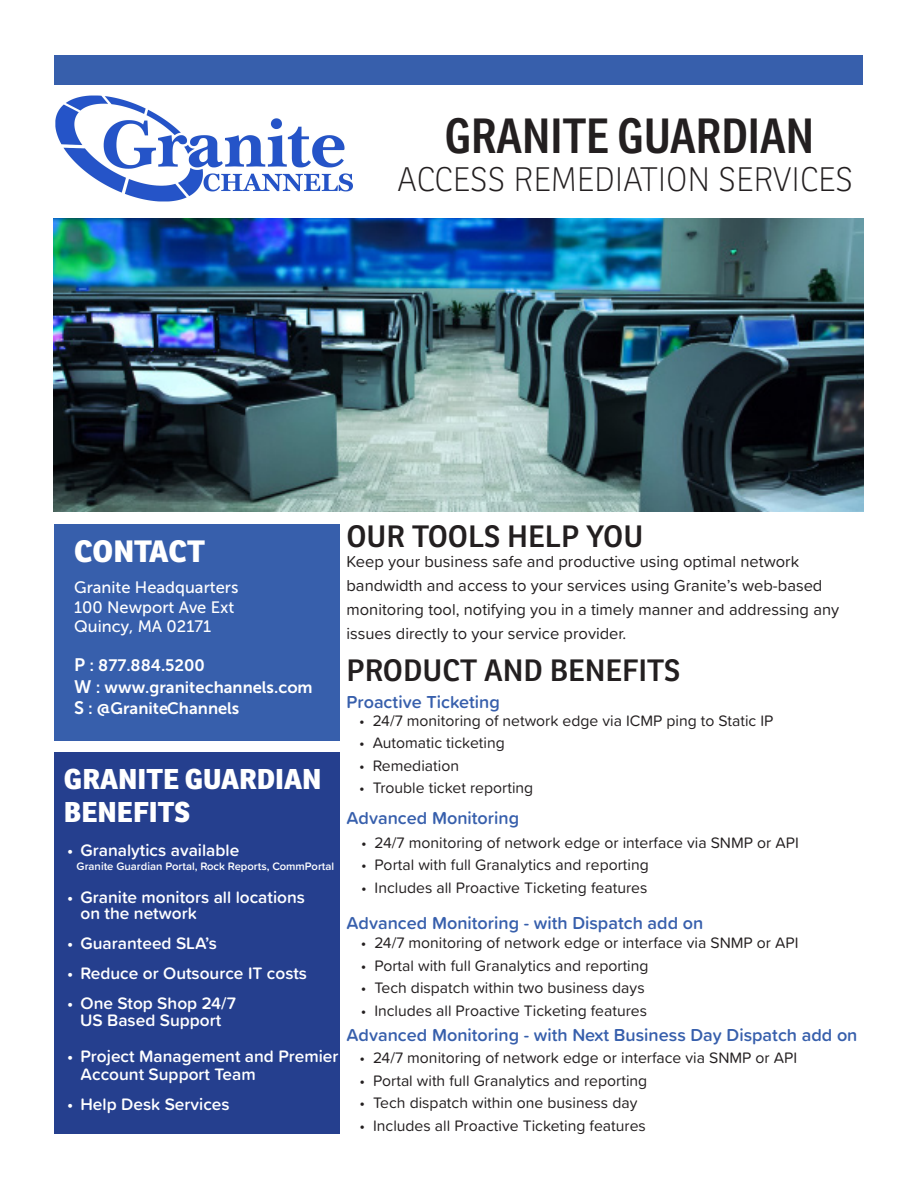
<style>
.page{position:relative;width:918px;height:1188px;background:#fff}
.page>*{position:absolute;margin:0;border:0;box-sizing:border-box;transform-origin:0 0}
.t1{font:600 48px "Ronnia Cond";color:#231f20}
.t2{font:100 33px "Ronnia";color:#231f20}
.t3{font:600 30px "Ronnia";color:#231f20}
.t4{font:800 30px "Ronnia";color:#fff}
.t5{font:800 27.9px "Ronnia";color:#fff}
.t6{font:600 18px "Proxima Soft";color:#375fac}
.t7{font:600 17.25px/16.5px "Proxima Soft";color:#fff}
.t8{font:16.5px/24px "Proxima Soft";color:#231f20}
.t9{font:16.5px/21.6px "Museo Sans 700";color:#fff}
.t10{font:16.5px/19.5px "Museo Sans 500";color:#fff}
.t11{font:15.75px "Proxima Soft";color:#231f20}
.t12{font:600 11.25px "Proxima Soft";color:#fff}
.s1{font-size:18px}
</style>
<div class="page">
<div style="left:55px;top:55px;width:808px;height:30px;background:#375fac"></div>
<img style="left:53px;top:218px;width:810px;height:294px">
<div style="left:55px;top:525px;width:285px;height:216px;background:#375fac"></div>
<div style="left:54px;top:753px;width:286px;height:381px;background:#253f8e"></div>
<img style="left:55px;top:95px;width:298px;height:107px">
<p class="t1" style="left:445px;top:107px;width:371px">GRANITE GUARDIAN</p>
<p class="t2" style="left:397px;top:160px;width:457px">ACCESS REMEDIATION SERVICES</p>
<p class="t4" style="left:74px;top:532px;width:132px">CONTACT</p>
<p class="t10" style="left:74px;top:578px;width:166px">Granite Headquarters<br>100 Newport Ave Ext<br>Quincy, MA 02171</p>
<p class="t9" style="left:74px;top:654px;width:240px"><span class="s1">P</span> : 877.884.5200<br><span class="s1">W</span> : www.granitechannels.com<br><span class="s1">S</span> : @GraniteChannels</p>
<p class="t5" style="left:64px;top:760px;width:259px">GRANITE GUARDIAN</p>
<p class="t5" style="left:64px;top:794px;width:128px">BENEFITS</p>
<p class="t7" style="left:67px;top:841px;width:174px">• Granalytics available</p>
<p class="t12" style="left:77px;top:857px;width:259px">Granite Guardian Portal, Rock Reports, CommPortal</p>
<p class="t7" style="left:81px;top:888px;width:226px;text-indent:-14px">• Granite monitors all locations on the network</p>
<p class="t7" style="left:67px;top:934px;width:152px">• Guaranteed SLA’s</p>
<p class="t7" style="left:67px;top:964px;width:242px">• Reduce or Outsource IT costs</p>
<p class="t7" style="left:67px;top:994px;width:170px">• One Stop Shop 24/7</p>
<p class="t7" style="left:80px;top:1011px;width:143px">US Based Support</p>
<p class="t7" style="left:81px;top:1046px;width:260px;line-height:18px;text-indent:-14px">• Project Management and Premier<br>Account Support Team</p>
<p class="t7" style="left:67px;top:1095px;width:164px">• Help Desk Services</p>
<p class="t3" style="left:346px;top:518px;width:298px">OUR TOOLS HELP YOU</p>
<p class="t8" style="left:346px;top:548px;width:494px">Keep your business safe and productive using optimal network bandwidth and access to your services using Granite’s web-based monitoring tool, notifying you in a timely manner and addressing any issues directly to your service provider.</p>
<p class="t3" style="left:346px;top:652px;width:336px">PRODUCT AND BENEFITS</p>
<p class="t6" style="left:346px;top:688px;width:155px">Proactive Ticketing</p>
<p class="t11" style="left:359px;top:709px;width:416px">• 24/7 monitoring of network edge via ICMP ping to Static IP</p>
<p class="t11" style="left:359px;top:731px;width:147px">• Automatic ticketing</p>
<p class="t11" style="left:359px;top:754px;width:101px">• Remediation</p>
<p class="t11" style="left:359px;top:776px;width:176px">• Trouble ticket reporting</p>
<p class="t6" style="left:346px;top:804px;width:174px">Advanced Monitoring</p>
<p class="t11" style="left:361px;top:831px;width:439px">• 24/7 monitoring of network edge or interface via SNMP or API</p>
<p class="t11" style="left:361px;top:853px;width:289px">• Portal with full Granalytics and reporting</p>
<p class="t11" style="left:361px;top:876px;width:288px">• Includes all Proactive Ticketing features</p>
<p class="t6" style="left:346px;top:910px;width:358px">Advanced Monitoring - with Dispatch add on</p>
<p class="t11" style="left:361px;top:931px;width:439px">• 24/7 monitoring of network edge or interface via SNMP or API</p>
<p class="t11" style="left:361px;top:954px;width:289px">• Portal with full Granalytics and reporting</p>
<p class="t11" style="left:361px;top:976px;width:285px">• Tech dispatch within two business days</p>
<p class="t11" style="left:361px;top:999px;width:288px">• Includes all Proactive Ticketing features</p>
<p class="t6" style="left:346px;top:1022px;width:513px">Advanced Monitoring - with Next Business Day Dispatch add on</p>
<p class="t11" style="left:360px;top:1046px;width:439px">• 24/7 monitoring of network edge or interface via SNMP or API</p>
<p class="t11" style="left:360px;top:1069px;width:289px">• Portal with full Granalytics and reporting</p>
<p class="t11" style="left:360px;top:1091px;width:279px">• Tech dispatch within one business day</p>
<p class="t11" style="left:360px;top:1114px;width:288px">• Includes all Proactive Ticketing features</p>
</div>
